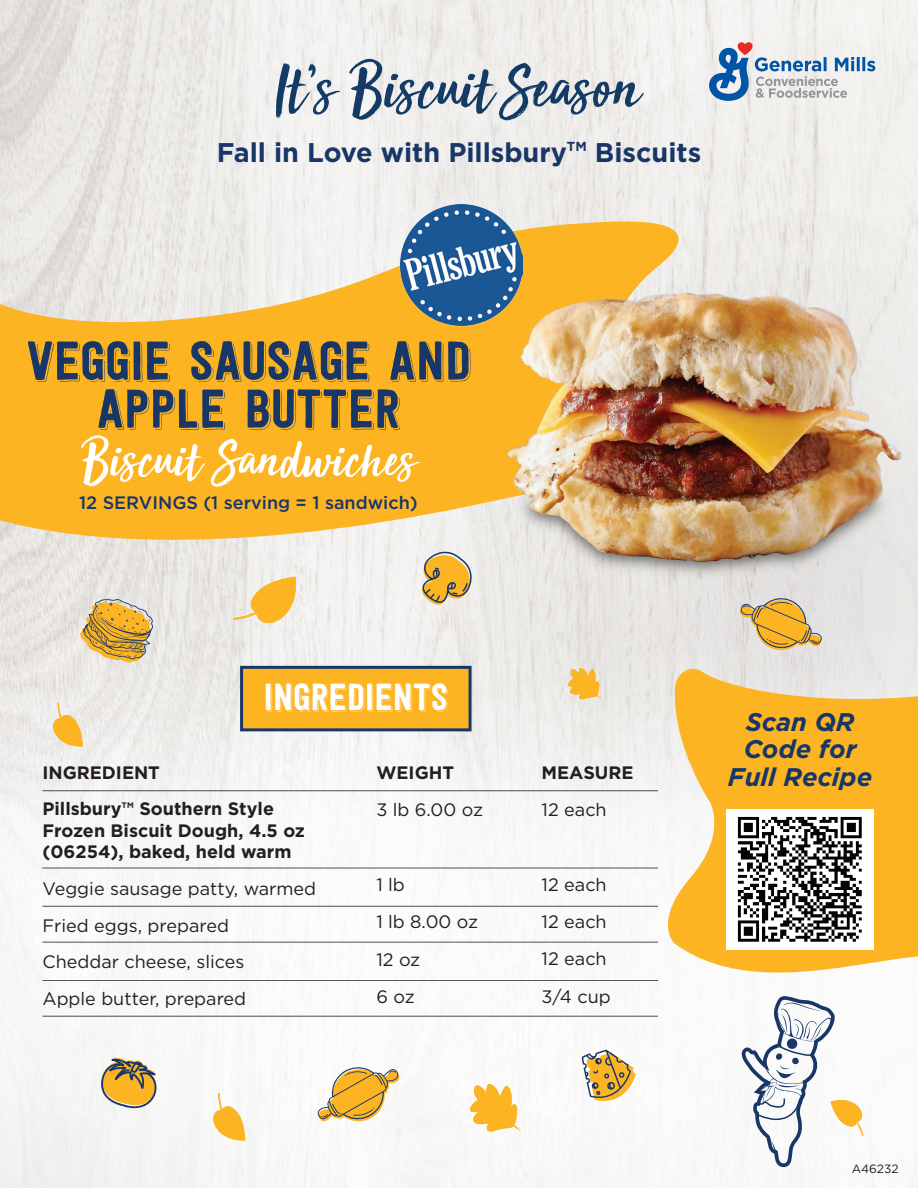
<style>
.page{position:relative;width:918px;height:1188px;background:#fff}
.page>*{position:absolute;margin:0;border:0;box-sizing:border-box;transform-origin:0 0}
.t1{font:68.25px "Sun Valley";color:#133b65}
.t2{font:57px "Sun Valley";color:#fff}
.t3{font:54px/48px "Festivo Letters No 14";color:#183667;text-align:center}
.t4{font:37.5px "Festivo Letters No 14";color:#fff}
.t5{font:700 27px "Gotham";color:#183667}
.t6{font:italic 700 25.5px/27.6px "Gotham";color:#183667;text-align:center}
.t7{font:18px/37.3px "Gotham";color:#231f20}
.t8{font:700 18px/36.6px "Gotham";color:#231f20}
.t9{font:500 18px "Gotham";color:#183667}
.t10{font:12px "Gotham";color:#231f20}
</style>
<div class="page">
<img style="left:0;top:0;width:918px;height:1188px">
<svg style="left:0;top:219px;width:864px;height:341px;background:#f6c666"></svg>
<svg style="left:412px;top:549px;width:62px;height:65px"></svg>
<svg style="left:80px;top:599px;width:74px;height:64px;background:#d4b26c"></svg>
<svg style="left:709px;top:42px;width:166px;height:59px"></svg>
<img style="left:401px;top:204px;width:121px;height:122px">
<img style="left:463px;top:253px;width:455px;height:346px">
<svg style="left:99px;top:1056px;width:60px;height:53px"></svg>
<svg style="left:582px;top:1050px;width:54px;height:52px"></svg>
<svg style="left:318px;top:1067px;width:81px;height:55px"></svg>
<svg style="left:652px;top:664px;width:266px;height:355px;fill:#fcb423"></svg>
<div style="left:726px;top:810px;width:148px;height:140px;background:#fff"></div>
<img style="left:737px;top:816px;width:125px;height:126px">
<svg style="left:240px;top:666px;width:232px;height:65px;background:#e3a62a"></svg>
<hr style="left:42px;top:868px;width:616px;height:1px;background:#040503">
<hr style="left:42px;top:790px;width:616px;height:1px;background:#040503">
<hr style="left:42px;top:906px;width:616px;height:1px;background:#040503">
<hr style="left:42px;top:942px;width:616px;height:1px;background:#040503">
<hr style="left:42px;top:980px;width:616px;height:1px;background:#040503">
<hr style="left:42px;top:1016px;width:616px;height:1px;background:#040503">
<svg style="left:740px;top:598px;width:82px;height:52px;background:#dab976"></svg>
<svg style="left:233px;top:577px;width:63px;height:47px;background:#f4ce83"></svg>
<svg style="left:213px;top:1093px;width:32px;height:48px"></svg>
<svg style="left:53px;top:702px;width:30px;height:45px"></svg>
<svg style="left:741px;top:996px;width:123px;height:171px"></svg>
<svg style="left:568px;top:668px;width:34px;height:31px"></svg>
<svg style="left:470px;top:1084px;width:51px;height:48px"></svg>
<h1 class="t1" style="left:274px;top:29px;width:367px">It’s Biscuit Season</h1>
<h3 class="t5" style="left:217px;top:134px;width:486px">Fall in Love with Pillsbury<sup>TM</sup> Biscuits</h3>
<h3 class="t3" style="left:26px;top:336px;width:446px">VEGGIE SAUSAGE AND<br>APPLE BUTTER</h3>
<h2 class="t2" style="left:81px;top:411px;width:336px">Biscuit Sandwiches</h2>
<p class="t9" style="left:79px;top:491px;width:340px">12 SERVINGS (1 serving = 1 sandwich)</p>
<h3 class="t4" style="left:263px;top:674px;width:186px">INGREDIENTS</h3>
<p class="t8" style="left:42px;top:754px;width:233px">INGREDIENT<br>Pillsbury™ Southern Style</p>
<p class="t8" style="left:42px;top:820px;width:264px;line-height:21.6px">Frozen Biscuit Dough, 4.5 oz (06254), baked, held warm</p>
<p class="t7" style="left:42px;top:870px;width:275px;line-height:36.6px">Veggie sausage patty, warmed<br>Fried eggs, prepared<br>Cheddar cheese, slices<br>Apple butter, prepared</p>
<p class="t8" style="left:376px;top:754px;width:79px">WEIGHT</p>
<p class="t7" style="left:376px;top:791px;width:108px">3 lb 6.00 oz</p>
<p class="t7" style="left:376px;top:865px;width:103px">1 lb<br>1 lb 8.00 oz<br>12 oz<br>6 oz</p>
<p class="t8" style="left:542px;top:754px;width:93px">MEASURE</p>
<p class="t7" style="left:542px;top:790px;width:67px">12 each</p>
<p class="t7" style="left:542px;top:865px;width:71px">12 each<br>12 each<br>12 each<br>3/4 cup</p>
<h3 class="t6" style="left:728px;top:708px;width:146px">Scan QR<br>Code for<br>Full Recipe</h3>
<p class="t10" style="left:852px;top:1161px;width:49px">A46232</p>
</div>
